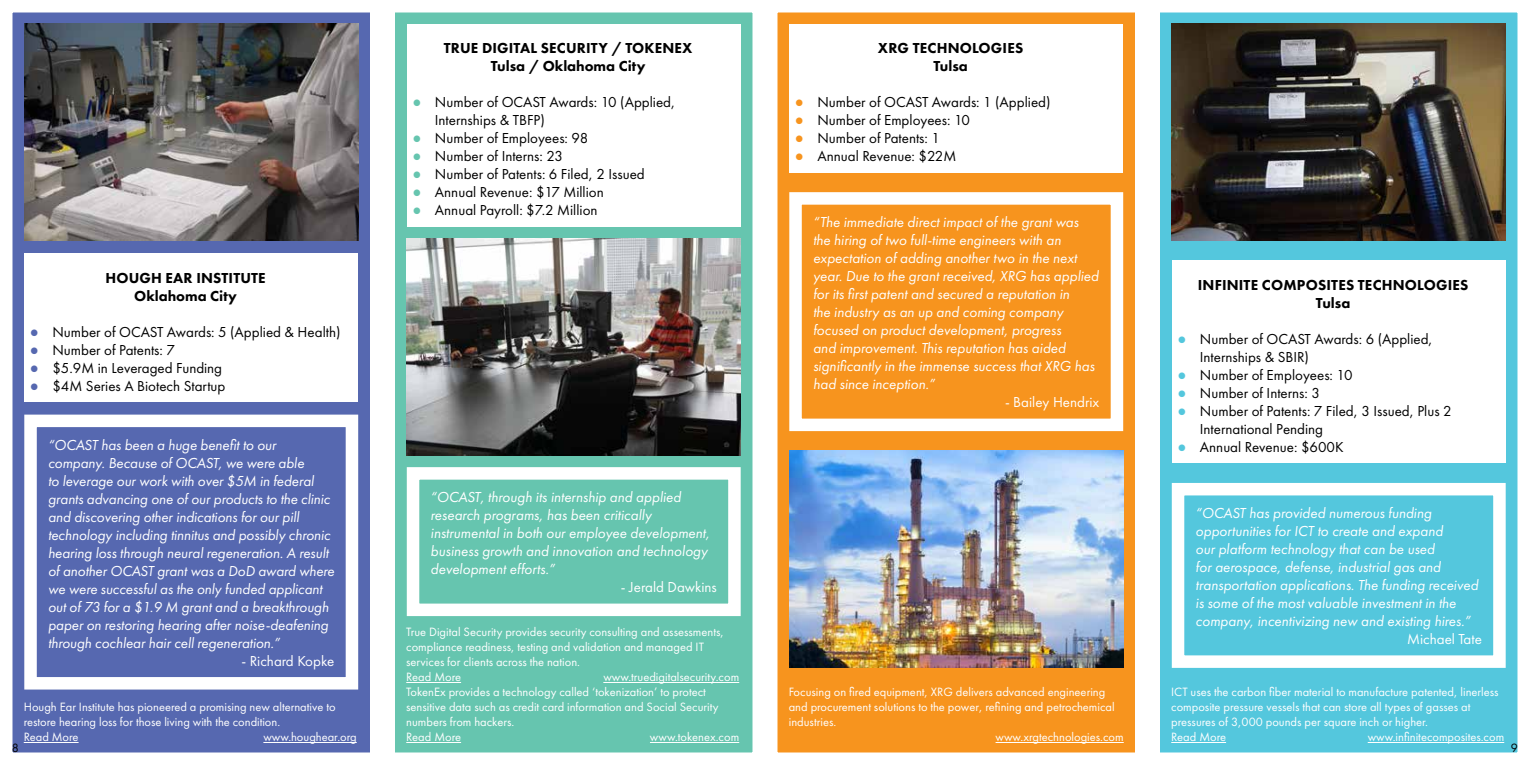
<style>
.page{position:relative;width:1530px;height:765px;background:#fff}
.page>*{position:absolute;margin:0;border:0;box-sizing:border-box;transform-origin:0 0}
.t1{font:italic 15px/18px "Futura PT";color:#fff}
.t2{font:15px/18px "Futura PT";color:#000}
.t3{font:800 15px/18px "Futura PT";letter-spacing:.01em;color:#000;text-align:center}
.t4{font:15px "Futura PT";color:#fff}
.t5{font:12.5px/15px "Futura PT";color:#fff}
.t6{font:12.5px "Futura PT";color:#000}
.s1{font-family:"Verdana";font-weight:700;color:#5668b0}
.s2{font-family:"Verdana";font-weight:700;color:#66c5af}
.s3{font-family:"Verdana";font-weight:700;color:#f7941e}
.s4{font-family:"Verdana";font-weight:700;color:#54c7dd}
</style>
<div class="page">
<div style="left:395px;top:12px;width:358px;height:741px;background:#66c5af"></div>
<div style="left:413px;top:473px;width:321px;height:137px;background:#66c5af"></div>
<div style="left:407px;top:467px;width:334px;height:149px;border:12px solid #fff"></div>
<img style="left:407px;top:238px;width:334px;height:217px">
<div style="left:407px;top:24px;width:334px;height:202px;background:#fff"></div>
<svg style="left:12px;top:12px;width:358px;height:741px;background:#606faf"></svg>
<div style="left:31px;top:421px;width:321px;height:262px;background:#5668b0"></div>
<div style="left:24px;top:415px;width:334px;height:275px;border:12px solid #fff"></div>
<div style="left:24px;top:253px;width:334px;height:149px;background:#fff"></div>
<img style="left:24px;top:24px;width:334px;height:217px">
<div style="left:1160px;top:12px;width:358px;height:741px;background:#54c7dd"></div>
<div style="left:1178px;top:489px;width:321px;height:173px;background:#54c7dd"></div>
<div style="left:1172px;top:483px;width:334px;height:185px;border:12px solid #fff"></div>
<div style="left:1172px;top:261px;width:334px;height:202px;background:#fff"></div>
<img style="left:1172px;top:24px;width:334px;height:217px">
<div style="left:777px;top:12px;width:358px;height:741px;background:#f7941e"></div>
<img style="left:789px;top:451px;width:334px;height:217px">
<div style="left:796px;top:198px;width:321px;height:227px;background:#f7941e"></div>
<div style="left:789px;top:192px;width:334px;height:239px;border:12px solid #fff"></div>
<div style="left:789px;top:24px;width:334px;height:148px;background:#fff"></div>
<p class="t3" style="left:105px;top:269px;width:162px">HOUGH EAR INSTITUTE<br>Oklahoma City</p>
<p class="t2" style="left:30px;top:323px;width:312px"><span class="s1">●</span> Number of OCAST Awards: 5 (Applied &amp; Health)</p>
<p class="t2" style="left:30px;top:341px;width:147px"><span class="s1">●</span> Number of Patents: 7</p>
<p class="t2" style="left:30px;top:359px;width:194px"><span class="s1">●</span> $5.9M in Leveraged Funding</p>
<p class="t2" style="left:30px;top:377px;width:197px"><span class="s1">●</span> $4M Series A Biotech Startup</p>
<p class="t1" style="left:48px;top:436px;width:288px">“OCAST has been a huge benefit to our company. Because of OCAST, we were able<br>to leverage our work with over $5M in federal grants advancing one of our products to the clinic and discovering other indications for our pill technology including tinnitus and possibly chronic hearing loss through neural regeneration. A result of another OCAST grant was a DoD award where we were successful as the only funded applicant out of 73 for a $1.9 M grant and a breakthrough paper on restoring hearing after noise-deafening through cochlear hair cell regeneration.”</p>
<p class="t4" style="left:241px;top:652px;width:94px">- Richard Kopke</p>
<p class="t5" style="left:24px;top:700px;width:313px">Hough Ear Institute has pioneered a promising new alternative to restore hearing loss for those living with the condition.<br>Read More</p>
<p class="t5" style="left:263px;top:730px;width:95px">www.houghear.org</p>
<p class="t6" style="left:12px;top:740px;width:9px">8</p>
<p class="t3" style="left:444px;top:39px;width:250px">TRUE DIGITAL SECURITY / TOKENEX<br>Tulsa / Oklahoma City</p>
<p class="t2" style="left:435px;top:93px;width:242px;text-indent:-22px"><span class="s2">●</span> Number of OCAST Awards: 10 (Applied,<br>Internships &amp; TBFP)</p>
<p class="t2" style="left:412px;top:129px;width:177px"><span class="s2">●</span> Number of Employees: 98</p>
<p class="t2" style="left:412px;top:147px;width:152px"><span class="s2">●</span> Number of Interns: 23</p>
<p class="t2" style="left:412px;top:165px;width:234px"><span class="s2">●</span> Number of Patents: 6 Filed, 2 Issued</p>
<p class="t2" style="left:412px;top:183px;width:193px"><span class="s2">●</span> Annual Revenue: $17 Million</p>
<p class="t2" style="left:412px;top:201px;width:187px"><span class="s2">●</span> Annual Payroll: $7.2 Million</p>
<p class="t1" style="left:431px;top:488px;width:281px">“OCAST, through its internship and applied research programs, has been critically instrumental in both our employee development, business growth and innovation and technology development efforts.”</p>
<p class="t4" style="left:621px;top:578px;width:97px">- Jerald Dawkins</p>
<p class="t5" style="left:406px;top:625px;width:319px">True Digital Security provides security consulting and assessments, compliance readiness, testing and validation and managed IT services for clients across the nation.<br>Read More</p>
<p class="t5" style="left:406px;top:670px;width:334px;text-indent:197px">www.truedigitalsecurity.com TokenEx provides a technology called ‘tokenization’ to protect sensitive data such as credit card information and Social Security numbers from hackers.<br>Read More</p>
<p class="t5" style="left:650px;top:730px;width:91px">www.tokenex.com</p>
<p class="t3" style="left:878px;top:39px;width:147px">XRG TECHNOLOGIES<br>Tulsa</p>
<p class="t2" style="left:795px;top:93px;width:257px"><span class="s3">●</span> Number of OCAST Awards: 1 (Applied)</p>
<p class="t2" style="left:795px;top:111px;width:177px"><span class="s3">●</span> Number of Employees: 10</p>
<p class="t2" style="left:795px;top:129px;width:147px"><span class="s3">●</span> Number of Patents: 1</p>
<p class="t2" style="left:795px;top:147px;width:163px"><span class="s3">●</span> Annual Revenue: $22M</p>
<p class="t1" style="left:813px;top:213px;width:287px">“The immediate direct impact of the grant was the hiring of two full-time engineers with an expectation of adding another two in the next year. Due to the grant received, XRG has applied for its first patent and secured a reputation in<br>the industry as an up and coming company focused on product development, progress<br>and improvement. This reputation has aided significantly in the immense success that XRG has had since inception.”</p>
<p class="t4" style="left:1005px;top:393px;width:96px">- Bailey Hendrix</p>
<p class="t5" style="left:789px;top:685px;width:318px">Focusing on fired equipment, XRG delivers advanced engineering</p>
<p class="t5" style="left:789px;top:700px;width:327px">and procurement solutions to the power, refining and petrochemical</p>
<p class="t5" style="left:789px;top:715px;width:49px">industries.</p>
<p class="t5" style="left:996px;top:730px;width:130px">www.xrgtechnologies.com</p>
<p class="t3" style="left:1198px;top:276px;width:272px">INFINITE COMPOSITES TECHNOLOGIES<br>Tulsa</p>
<p class="t2" style="left:1200px;top:330px;width:234px;text-indent:-22px"><span class="s4">●</span> Number of OCAST Awards: 6 (Applied,<br>Internships &amp; SBIR)</p>
<p class="t2" style="left:1177px;top:366px;width:177px"><span class="s4">●</span> Number of Employees: 10</p>
<p class="t2" style="left:1177px;top:384px;width:144px"><span class="s4">●</span> Number of Interns: 3</p>
<p class="t2" style="left:1200px;top:402px;width:253px;text-indent:-22px"><span class="s4">●</span> Number of Patents: 7 Filed, 3 Issued, Plus 2<br>International Pending</p>
<p class="t2" style="left:1177px;top:438px;width:168px"><span class="s4">●</span> Annual Revenue: $600K</p>
<p class="t1" style="left:1196px;top:504px;width:284px">“OCAST has provided numerous funding opportunities for ICT to create and expand<br>our platform technology that can be used<br>for aerospace, defense, industrial gas and transportation applications. The funding received is some of the most valuable investment in the company, incentivizing new and existing hires.”</p>
<p class="t4" style="left:1407px;top:630px;width:76px">Michael Tate</p>
<p class="t5" style="left:1171px;top:685px;width:329px">ICT uses the carbon fiber material to manufacture patented, linerless composite pressure vessels that can store all types of gasses at pressures of 3,000 pounds per square inch or higher.<br>Read More</p>
<p class="t5" style="left:1368px;top:730px;width:138px">www.infinitecomposites.com</p>
<p class="t6" style="left:1511px;top:740px;width:9px">9</p>
</div>
